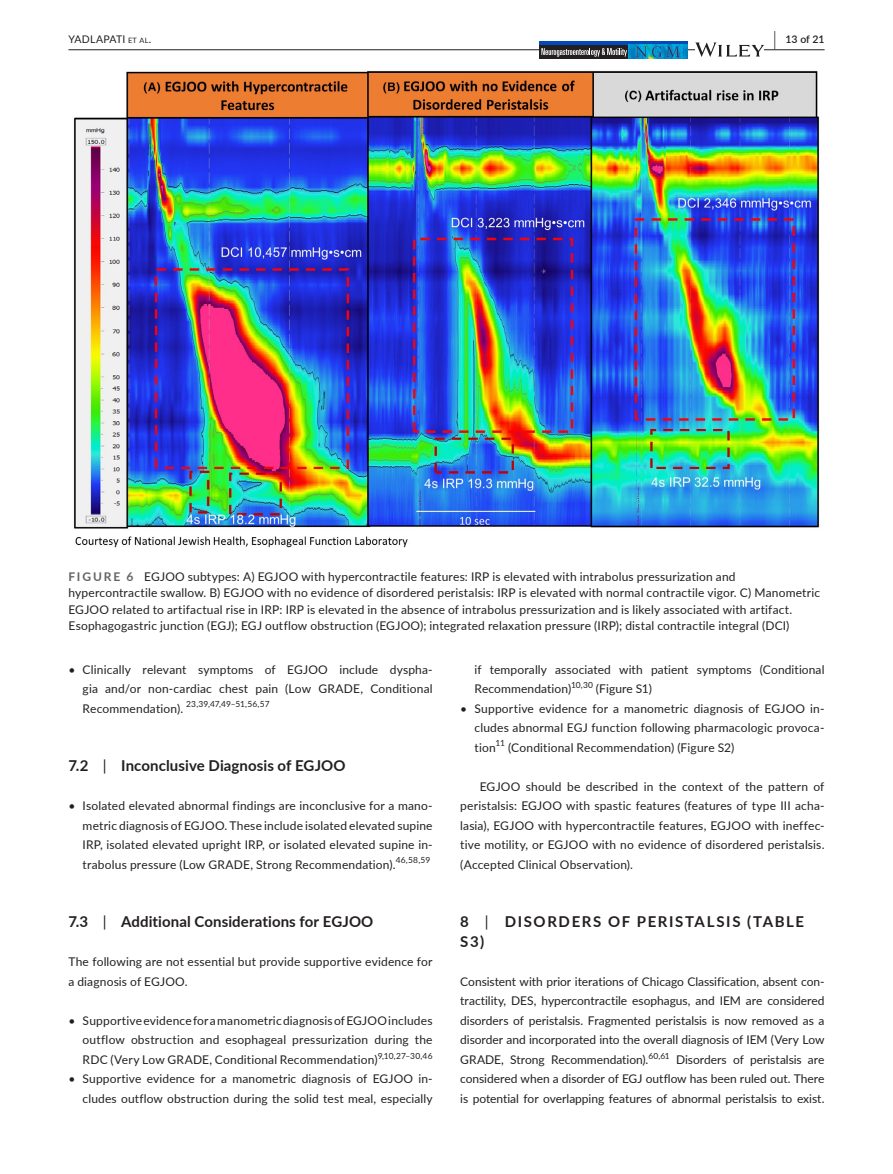
<style>
.page{position:relative;width:893px;height:1174px;background:#fff}
.page>*{position:absolute;margin:0;border:0;box-sizing:border-box;transform-origin:0 0}
.t1{font:700 15px "Lato";letter-spacing:.01em;color:#231f20}
.t2{font:700 15px/19.5px "Lato";letter-spacing:.11em;color:#231f20}
.t3{font:12px/19.5px "Lato";letter-spacing:.015em;color:#231f20;text-align:justify}
.t4{font:10.5px "Lato";letter-spacing:.02em;color:#231f20}
.t5{font:600 10.5px "Lato";color:#231f20}
.t6{font:8.4px "Lato";letter-spacing:.005em;color:#231f20}
.s1{font-size:7.35px}
.s2{font-size:19.5px}
.s3{font-weight:700;color:#636366}
.s4{font-weight:400}
</style>
<div class="page">
<hr style="left:68px;top:49px;width:756px;height:1px;background:#231f20">
<div style="left:539px;top:41px;width:149px;height:18px;background:#231f20"></div>
<svg style="left:541px;top:48px;width:86px;height:9px"></svg>
<hr style="left:539px;top:41px;width:149px;height:4px;background:#004aba">
<img style="left:629px;top:45px;width:59px;height:14px">
<svg style="left:695px;top:42px;width:69px;height:15px"></svg>
<img style="left:73px;top:70px;width:748px;height:478px">
<p class="t4" style="left:68px;top:31px;width:84px">YADLAPATI <span class="s1">et al</span>.</p>
<p class="t5" style="left:774px;top:31px;width:52px"><span class="s2">|</span> 13 of 21</p>
<p class="t3" style="left:68px;top:567px;width:753px;line-height:16.5px;text-align:left"><span class="s3">FIGURE 6</span> EGJOO subtypes: A) EGJOO with hypercontractile features: IRP is elevated with intrabolus pressurization and hypercontractile swallow. B) EGJOO with no evidence of disordered peristalsis: IRP is elevated with normal contractile vigor. C) Manometric EGJOO related to artifactual rise in IRP: IRP is elevated in the absence of intrabolus pressurization and is likely associated with artifact.<br>Esophagogastric junction (EGJ); EGJ outflow obstruction (EGJOO); integrated relaxation pressure (IRP); distal contractile integral (DCI)</p>
<p class="t3" style="left:83px;top:659px;width:351px;text-indent:-14px">• Clinically relevant symptoms of EGJOO include dyspha&shy;gia and/or non-cardiac chest pain (Low GRADE, Conditional Recommendation).</p>
<p class="t6" style="left:186px;top:698px;width:85px">23,39,47,49–51,56,57</p>
<p class="t1" style="left:68px;top:755px;width:279px">7.2 <span class="s4">|</span> Inconclusive Diagnosis of EGJOO</p>
<p class="t3" style="left:83px;top:795px;width:351px;text-indent:-14px">• Isolated elevated abnormal findings are inconclusive for a mano&shy;metric diagnosis of EGJOO. These include isolated elevated supine IRP, isolated elevated upright IRP, or isolated elevated supine in&shy;trabolus pressure (Low GRADE, Strong Recommendation).</p>
<p class="t6" style="left:396px;top:854px;width:36px">46,58,59</p>
<p class="t1" style="left:68px;top:911px;width:306px">7.3 <span class="s4">|</span> Additional Considerations for EGJOO</p>
<p class="t3" style="left:68px;top:951px;width:366px">The following are not essential but provide supportive evidence for a diagnosis of EGJOO.</p>
<p class="t3" style="left:83px;top:1010px;width:351px;text-indent:-14px">• Supportive evidence for a manometric diagnosis of EGJOO includes outflow obstruction and esophageal pressurization during the RDC (Very Low GRADE, Conditional Recommendation)<sup>9,10,27–30,46</sup></p>
<p class="t3" style="left:68px;top:1068px;width:366px;text-align:right">• Supportive evidence for a manometric diagnosis of EGJOO in&shy;cludes outflow obstruction during the solid test meal, especially</p>
<p class="t3" style="left:474px;top:659px;width:351px">if temporally associated with patient symptoms (Conditional<br>Recommendation)<sup>10,30</sup> (Figure S1)</p>
<p class="t3" style="left:475px;top:698px;width:351px;text-indent:-14px">• Supportive evidence for a manometric diagnosis of EGJOO in&shy;cludes abnormal EGJ function following pharmacologic provoca&shy;tion</p>
<p class="t6" style="left:495px;top:737px;width:11px">11</p>
<p class="t3" style="left:508px;top:737px;width:228px">(Conditional Recommendation) (Figure S2)</p>
<p class="t3" style="left:460px;top:776px;width:366px;text-indent:20px">EGJOO should be described in the context of the pattern of peristalsis: EGJOO with spastic features (features of type III acha&shy;lasia), EGJOO with hypercontractile features, EGJOO with ineffec&shy;tive motility, or EGJOO with no evidence of disordered peristalsis. (Accepted Clinical Observation).</p>
<p class="t2" style="left:460px;top:911px;width:345px">8 <span class="s4">|</span> DISORDERS OF PERISTALSIS (TABLE<br>S3)</p>
<p class="t3" style="left:460px;top:971px;width:366px">Consistent with prior iterations of Chicago Classification, absent con&shy;tractility, DES, hypercontractile esophagus, and IEM are considered disorders of peristalsis. Fragmented peristalsis is now removed as a disorder and incorporated into the overall diagnosis of IEM (Very Low GRADE, Strong Recommendation).<sup>60,61</sup> Disorders of peristalsis are considered when a disorder of EGJ outflow has been ruled out. There is potential for overlapping features of abnormal peristalsis to exist.</p>
</div>
